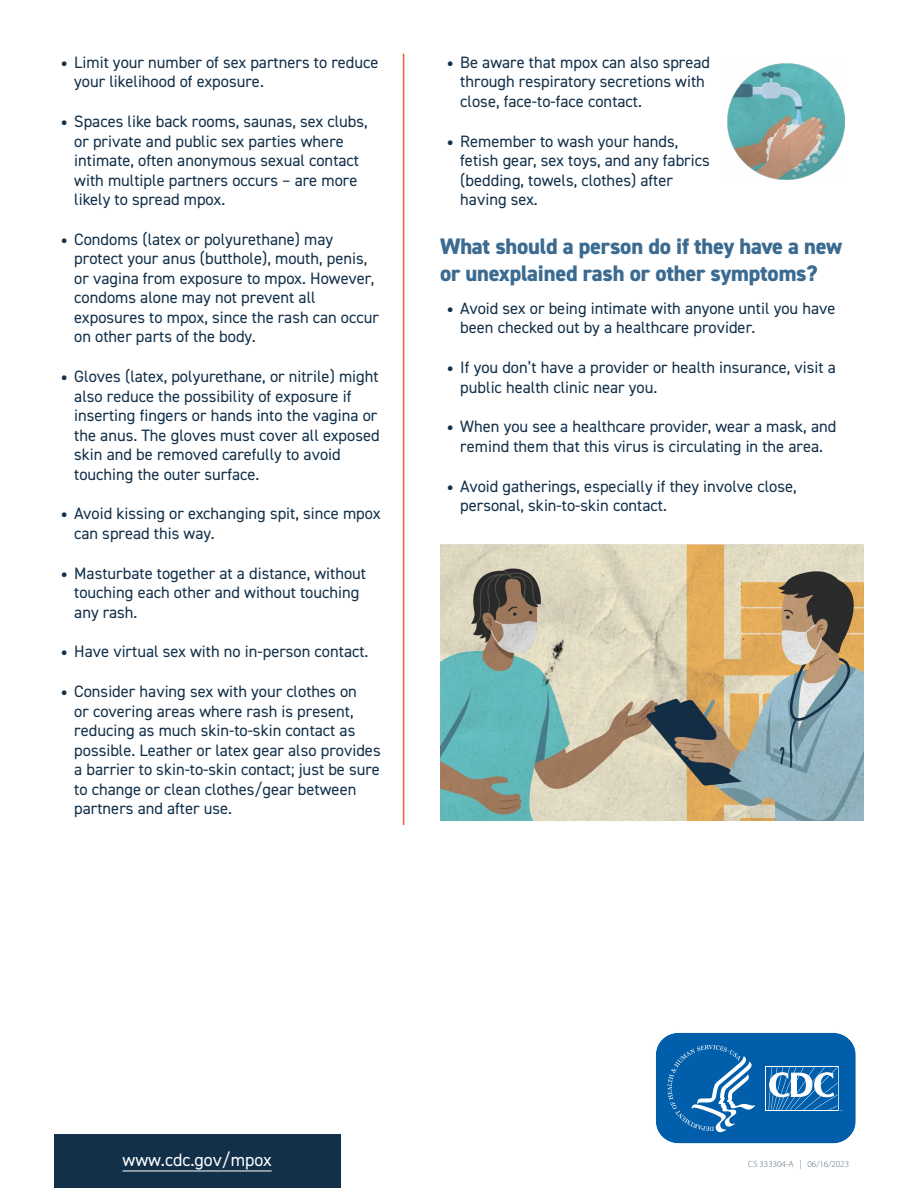
<style>
.page{position:relative;width:918px;height:1188px;background:#fff}
.page>*{position:absolute;margin:0;border:0;box-sizing:border-box;transform-origin:0 0}
.t1{font:800 22.5px/27px "DIN2014";letter-spacing:-.01em;color:#3b6b91}
.P_CDC_Link{font:18px "DIN2014";color:#fff}
.t2{font:16.5px/19.5px "DIN2014";color:#12304a}
.t3{font:300 9px "Myriad Pro";color:#596e80}
.s1{font-family:"Chaparral Pro";font-weight:700}
</style>
<div class="page">
<svg style="left:656px;top:1032px;width:200px;height:112px;background:#2474b6"></svg>
<img style="left:440px;top:544px;width:424px;height:277px">
<img style="left:727px;top:63px;width:117px;height:117px">
<hr style="left:403px;top:54px;width:1px;height:771px;background:#e4603b">
<div style="left:54px;top:1134px;width:286px;height:54px;background:#12304a"></div>
<hr style="left:122px;top:1171px;width:150px;height:1px;background:#fff">
<p class="t2" style="left:74px;top:52px;width:306px;text-indent:-14px"><span class="s1">•</span> Limit your number of sex partners to reduce your likelihood of exposure.</p>
<p class="t2" style="left:74px;top:112px;width:295px;text-indent:-14px"><span class="s1">•</span> Spaces like back rooms, saunas, sex clubs, or private and public sex parties where intimate, often anonymous sexual contact with multiple partners occurs – are more likely to spread mpox.</p>
<p class="t2" style="left:74px;top:229px;width:306px;text-indent:-14px"><span class="s1">•</span> Condoms (latex or polyurethane) may protect your anus (butthole), mouth, penis, or vagina from exposure to mpox. However, condoms alone may not prevent all exposures to mpox, since the rash can occur on other parts of the body.</p>
<p class="t2" style="left:74px;top:367px;width:307px;text-indent:-14px"><span class="s1">•</span> Gloves (latex, polyurethane, or nitrile) might also reduce the possibility of exposure if inserting fingers or hands into the vagina or the anus. The gloves must cover all exposed skin and be removed carefully to avoid touching the outer surface.</p>
<p class="t2" style="left:74px;top:504px;width:308px;text-indent:-14px"><span class="s1">•</span> Avoid kissing or exchanging spit, since mpox can spread this way.</p>
<p class="t2" style="left:74px;top:563px;width:293px;text-indent:-14px"><span class="s1">•</span> Masturbate together at a distance, without touching each other and without touching any rash.</p>
<p class="t2" style="left:61px;top:642px;width:309px"><span class="s1">•</span> Have virtual sex with no in-person contact.</p>
<p class="t2" style="left:74px;top:682px;width:308px;text-indent:-14px"><span class="s1">•</span> Consider having sex with your clothes on<br>or covering areas where rash is present, reducing as much skin-to-skin contact as possible. Leather or latex gear also provides a barrier to skin-to-skin contact; just be sure to change or clean clothes/gear between partners and after use.</p>
<p class="t2" style="left:460px;top:52px;width:251px;text-indent:-14px"><span class="s1">•</span> Be aware that mpox can also spread through respiratory secretions with close, face-to-face contact.</p>
<p class="t2" style="left:460px;top:131px;width:251px;text-indent:-14px"><span class="s1">•</span> Remember to wash your hands, fetish gear, sex toys, and any fabrics (bedding, towels, clothes) after having sex.</p>
<h2 class="t1" style="left:440px;top:233px;width:404px">What should a person do if they have a new or unexplained rash or other symptoms?</h2>
<p class="t2" style="left:460px;top:298px;width:377px;text-indent:-14px"><span class="s1">•</span> Avoid sex or being intimate with anyone until you have been checked out by a healthcare provider.</p>
<p class="t2" style="left:460px;top:357px;width:377px;text-indent:-14px"><span class="s1">•</span> If you don’t have a provider or health insurance, visit a public health clinic near you.</p>
<p class="t2" style="left:447px;top:417px;width:391px;text-align:center"><span class="s1">•</span> When you see a healthcare provider, wear a mask, and remind them that this virus is circulating in the area.</p>
<p class="t2" style="left:460px;top:476px;width:338px;text-indent:-14px"><span class="s1">•</span> Avoid gatherings, especially if they involve close, personal, skin-to-skin contact.</p>
<p class="P_CDC_Link" style="left:122px;top:1149px;width:151px">www.cdc.gov/mpox</p>
<p class="t3" style="left:748px;top:1159px;width:102px">CS 333304-A | 06/16/2023</p>
</div>
